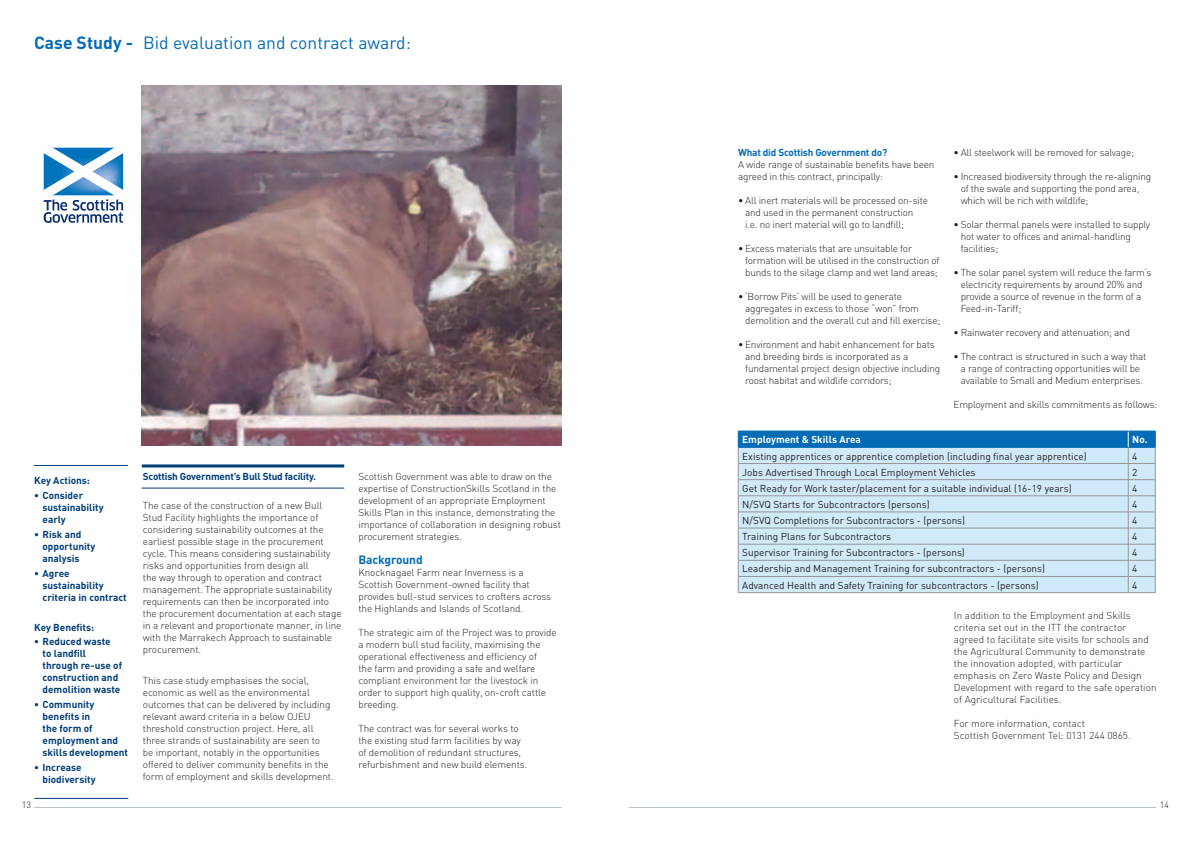
<style>
.page{position:relative;width:1191px;height:842px;background:#fff}
.page>*{position:absolute;margin:0;border:0;box-sizing:border-box;transform-origin:0 0}
.t1{font:17.5px "DIN";color:#046cb6}
.t2{font:700 12px "DIN";letter-spacing:-.01em;color:#046cb6}
.t3{font:300 10px/12px "DIN";letter-spacing:-.01em;color:#231f20}
.t4{font:10px "DIN";color:#231f20}
.t5{font:700 10px/12px "DIN";color:#003e79}
.t6{font:700 10px "DIN";letter-spacing:-.02em;color:#003e79}
.t7{font:700 10px "DIN";letter-spacing:-.02em;color:#046cb6}
.t8{font:700 10px "DIN";color:#fff}
.t9{font:300 9px "DIN";color:#231f20}
.s1{font-weight:700}
</style>
<div class="page">
<hr style="left:34px;top:807px;width:527px;height:1px;background:#b9c1c9">
<hr style="left:142px;top:464px;width:202px;height:3px;background:#003e79">
<hr style="left:142px;top:488px;width:202px;height:1px;background:#003e79">
<img style="left:142px;top:85px;width:419px;height:360px">
<hr style="left:628px;top:807px;width:528px;height:1px;background:#b9c1c9">
<svg style="left:43px;top:147px;width:81px;height:76px"></svg>
<svg style="left:738px;top:431px;width:418px;height:162px;background:#b7d7ec"></svg>
<hr style="left:34px;top:465px;width:94px;height:1px;background:#003e79">
<hr style="left:34px;top:798px;width:94px;height:1px;background:#003e79">
<h1 class="t1" style="left:34px;top:31px;width:378px"><span class="s1">Case Study -</span> Bid evaluation and contract award:</h1>
<p class="t5" style="left:34px;top:474px;width:57px">Key Actions:</p>
<p class="t5" style="left:43px;top:489px;width:63px;text-indent:-8px">• Consider sustainability early</p>
<p class="t5" style="left:43px;top:528px;width:54px;text-indent:-8px">• Risk and opportunity analysis</p>
<p class="t5" style="left:43px;top:567px;width:86px;text-indent:-8px">• Agree sustainability criteria in contract</p>
<p class="t5" style="left:34px;top:620px;width:62px">Key Benefits:</p>
<p class="t5" style="left:43px;top:635px;width:81px;text-indent:-8px">• Reduced waste to landfill through re-use of construction and demolition waste</p>
<p class="t5" style="left:43px;top:698px;width:87px;text-indent:-8px">• Community benefits in<br>the form of employment and skills development</p>
<p class="t5" style="left:43px;top:761px;width:55px;text-indent:-8px">• Increase biodiversity</p>
<p class="t6" style="left:143px;top:470px;width:175px">Scottish Government’s Bull Stud facility.</p>
<p class="t3" style="left:143px;top:499px;width:200px">The case of the construction of a new Bull Stud Facility highlights the importance of considering sustainability outcomes at the earliest possible stage in the procurement cycle. This means considering sustainability risks and opportunities from design all<br>the way through to operation and contract management. The appropriate sustainability requirements can then be incorporated into the procurement documentation at each stage in a relevant and proportionate manner, in line with the Marrakech Approach to sustainable procurement.</p>
<p class="t3" style="left:143px;top:674px;width:192px">This case study emphasises the social, economic as well as the environmental outcomes that can be delivered by including relevant award criteria in a below OJEU threshold construction project. Here, all three strands of sustainability are seen to<br>be important, notably in the opportunities offered to deliver community benefits in the form of employment and skills development.</p>
<p class="t3" style="left:358px;top:470px;width:204px">Scottish Government was able to draw on the expertise of ConstructionSkills Scotland in the development of an appropriate Employment Skills Plan in this instance, demonstrating the importance of collaboration in designing robust procurement strategies.</p>
<p class="t2" style="left:358px;top:552px;width:66px">Background</p>
<p class="t3" style="left:358px;top:566px;width:194px">Knocknagael Farm near Inverness is a Scottish Government-owned facility that provides bull-stud services to crofters across the Highlands and Islands of Scotland.</p>
<p class="t3" style="left:358px;top:626px;width:200px">The strategic aim of the Project was to provide a modern bull stud facility, maximising the operational effectiveness and efficiency of<br>the farm and providing a safe and welfare compliant environment for the livestock in order to support high quality, on-croft cattle breeding.</p>
<p class="t3" style="left:358px;top:722px;width:170px">The contract was for several works to the existing stud farm facilities by way of demolition of redundant structures, refurbishment and new build elements.</p>
<p class="t7" style="left:738px;top:146px;width:151px">What did Scottish Government do?</p>
<p class="t3" style="left:738px;top:158px;width:198px">A wide range of sustainable benefits have been agreed in this contract, principally:</p>
<p class="t3" style="left:745px;top:194px;width:184px;text-indent:-7px">• All inert materials will be processed on-site and used in the permanent construction i.e. no inert material will go to landfill;</p>
<p class="t3" style="left:745px;top:242px;width:196px;text-indent:-7px">• Excess materials that are unsuitable for formation will be utilised in the construction of bunds to the silage clamp and wet land areas;</p>
<p class="t3" style="left:745px;top:290px;width:197px;text-indent:-7px">• ‘Borrow Pits’ will be used to generate aggregates in excess to those “won” from demolition and the overall cut and fill exercise;</p>
<p class="t3" style="left:745px;top:338px;width:196px;text-indent:-7px">• Environment and habit enhancement for bats and breeding birds is incorporated as a fundamental project design objective including roost habitat and wildlife corridors;</p>
<p class="t3" style="left:953px;top:146px;width:182px">• All steelwork will be removed for salvage;</p>
<p class="t3" style="left:960px;top:170px;width:192px;text-indent:-7px">• Increased biodiversity through the re-aligning of the swale and supporting the pond area, which will be rich with wildlife;</p>
<p class="t3" style="left:960px;top:218px;width:191px;text-indent:-7px">• Solar thermal panels were installed to supply hot water to offices and animal-handling facilities;</p>
<p class="t3" style="left:960px;top:266px;width:192px;text-indent:-7px">• The solar panel system will reduce the farm’s electricity requirements by around 20% and provide a source of revenue in the form of a Feed-in-Tariff;</p>
<p class="t3" style="left:953px;top:326px;width:178px">• Rainwater recovery and attenuation; and</p>
<p class="t3" style="left:953px;top:350px;width:194px;text-align:center">• The contract is structured in such a way that a range of contracting opportunities will be available to Small and Medium enterprises.</p>
<p class="t3" style="left:953px;top:398px;width:205px">Employment and skills commitments as follows:</p>
<p class="t8" style="left:742px;top:433px;width:120px">Employment &amp; Skills Area</p>
<p class="t8" style="left:1132px;top:433px;width:17px">No.</p>
<p class="t4" style="left:742px;top:450px;width:346px">Existing apprentices or apprentice completion (including final year apprentice)</p>
<p class="t4" style="left:1132px;top:450px;width:7px">4</p>
<p class="t4" style="left:742px;top:466px;width:235px">Jobs Advertised Through Local Employment Vehicles</p>
<p class="t4" style="left:1132px;top:466px;width:7px">2</p>
<p class="t4" style="left:742px;top:482px;width:331px">Get Ready for Work taster/placement for a suitable individual (16-19 years)</p>
<p class="t4" style="left:1132px;top:482px;width:7px">4</p>
<p class="t4" style="left:742px;top:498px;width:189px">N/SVQ Starts for Subcontractors (persons)</p>
<p class="t4" style="left:1132px;top:498px;width:7px">4</p>
<p class="t4" style="left:742px;top:514px;width:224px">N/SVQ Completions for Subcontractors - (persons)</p>
<p class="t4" style="left:1132px;top:514px;width:7px">4</p>
<p class="t4" style="left:742px;top:530px;width:150px">Training Plans for Subcontractors</p>
<p class="t4" style="left:1132px;top:530px;width:7px">4</p>
<p class="t4" style="left:742px;top:546px;width:224px">Supervisor Training for Subcontractors - (persons)</p>
<p class="t4" style="left:1132px;top:546px;width:7px">4</p>
<p class="t4" style="left:742px;top:563px;width:304px">Leadership and Management Training for subcontractors - (persons)</p>
<p class="t4" style="left:1132px;top:563px;width:7px">4</p>
<p class="t4" style="left:742px;top:579px;width:298px">Advanced Health and Safety Training for subcontractors - (persons)</p>
<p class="t4" style="left:1132px;top:579px;width:7px">4</p>
<p class="t3" style="left:954px;top:610px;width:204px">In addition to the Employment and Skills criteria set out in the ITT the contractor agreed to facilitate site visits for schools and the Agricultural Community to demonstrate the innovation adopted, with particular emphasis on Zero Waste Policy and Design Development with regard to the safe operation of Agricultural Facilities.</p>
<p class="t3" style="left:954px;top:718px;width:178px">For more information, contact<br>Scottish Government Tel: 0131 244 0865.</p>
<p class="t9" style="left:22px;top:799px;width:11px">13</p>
<p class="t9" style="left:1159px;top:799px;width:11px">14</p>
</div>
